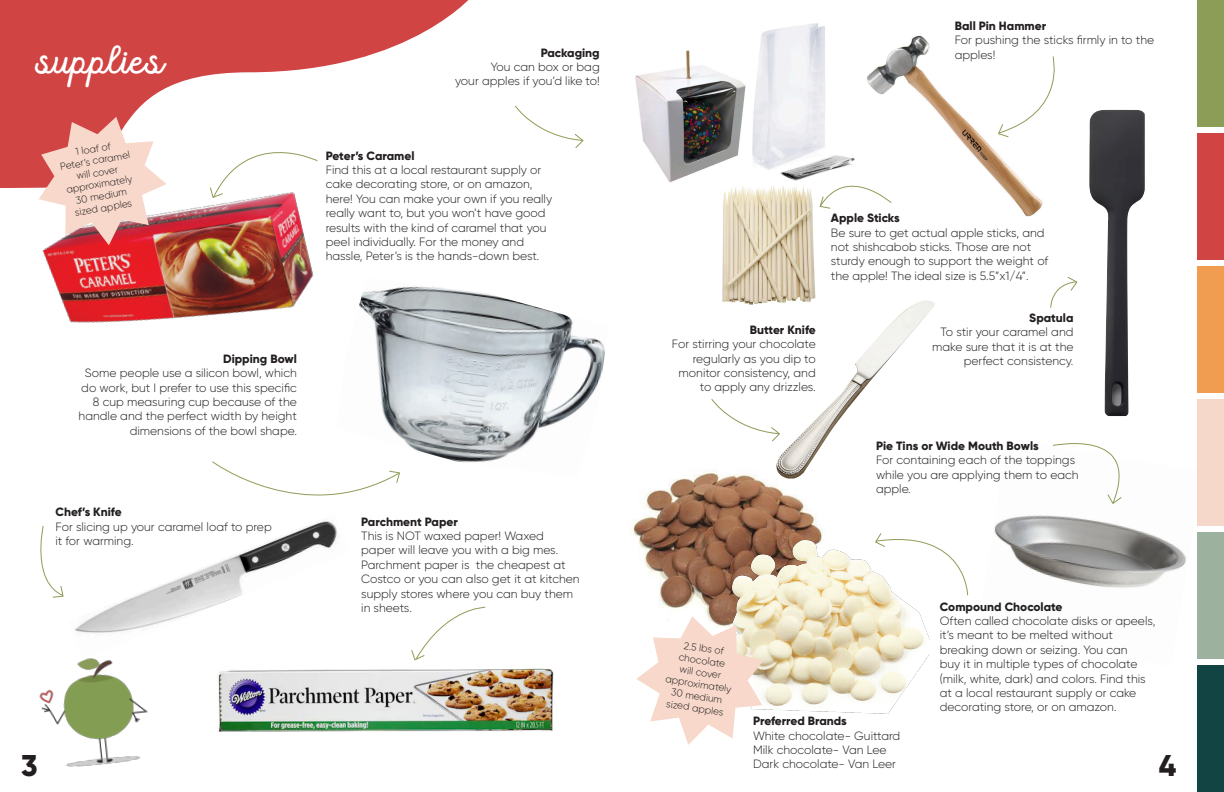
<style>
.page{position:relative;width:1224px;height:792px;background:#fff}
.page>*{position:absolute;margin:0;border:0;box-sizing:border-box;transform-origin:0 0}
.t1{font:48px "Fuster";color:#fff}
.t2{font:800 30px "Gilroy";color:#231f20}
.t3{font:300 12px/14.4px "Gilroy";color:#231f20}
.t4{font:800 12px "Gilroy";color:#231f20}
.t5{font:300 10px "Gilroy";color:#231f20}
</style>
<div class="page">
<svg style="left:0;top:0;width:469px;height:188px;fill:#d04443"></svg>
<img style="left:359px;top:286px;width:246px;height:177px">
<img style="left:632px;top:470px;width:182px;height:146px">
<img style="left:716px;top:516px;width:214px;height:198px">
<img style="left:25px;top:162px;width:309px;height:161px">
<img style="left:722px;top:186px;width:94px;height:118px">
<img style="left:867px;top:36px;width:176px;height:181px">
<img style="left:994px;top:515px;width:192px;height:73px">
<img style="left:1089px;top:110px;width:56px;height:306px">
<img style="left:775px;top:301px;width:159px;height:178px">
<img style="left:217px;top:668px;width:337px;height:64px">
<div style="left:1197px;top:0;width:27px;height:127px;background:#8c9d57"></div>
<div style="left:1197px;top:133px;width:27px;height:127px;background:#d04443"></div>
<div style="left:1197px;top:266px;width:27px;height:127px;background:#f09c51"></div>
<div style="left:1197px;top:399px;width:27px;height:127px;background:#f6d8cb"></div>
<div style="left:1197px;top:532px;width:27px;height:127px;background:#9db29e"></div>
<div style="left:1197px;top:665px;width:27px;height:127px;background:#124444"></div>
<svg style="left:209px;top:127px;width:109px;height:72px"></svg>
<svg style="left:411px;top:606px;width:75px;height:54px"></svg>
<svg style="left:40px;top:526px;width:24px;height:72px"></svg>
<svg style="left:212px;top:461px;width:188px;height:35px"></svg>
<svg style="left:819px;top:164px;width:73px;height:45px"></svg>
<svg style="left:998px;top:55px;width:57px;height:83px"></svg>
<svg style="left:1050px;top:276px;width:28px;height:32px"></svg>
<svg style="left:711px;top:398px;width:69px;height:44px"></svg>
<svg style="left:875px;top:528px;width:94px;height:68px"></svg>
<svg style="left:1053px;top:443px;width:69px;height:61px"></svg>
<img style="left:39px;top:659px;width:109px;height:108px">
<img style="left:75px;top:521px;width:263px;height:138px">
<svg style="left:39px;top:117px;width:127px;height:128px"></svg>
<svg style="left:636px;top:616px;width:128px;height:129px"></svg>
<img style="left:636px;top:50px;width:109px;height:132px">
<img style="left:752px;top:24px;width:103px;height:156px">
<svg style="left:515px;top:105px;width:69px;height:43px"></svg>
<p class="t1" style="left:36px;top:30px;width:130px">supplies</p>
<p class="t5" style="left:75px;top:146px;width:37px;rotate:-10deg">1 loaf of</p>
<p class="t5" style="left:59px;top:161px;width:72px;rotate:-10deg">Peter’s caramel</p>
<p class="t5" style="left:76px;top:170px;width:43px;rotate:-10deg">will cover</p>
<p class="t5" style="left:65px;top:184px;width:68px;rotate:-10deg">approximately</p>
<p class="t5" style="left:75px;top:194px;width:53px;rotate:-10deg">30 medium</p>
<p class="t5" style="left:74px;top:207px;width:59px;rotate:-10deg">sized apples</p>
<p class="t4" style="left:541px;top:45px;width:61px">Packaging</p>
<p class="t3" style="left:491px;top:59px;width:111px">You can box or bag</p>
<p class="t3" style="left:455px;top:74px;width:146px">your apples if you’d like to!</p>
<p class="t4" style="left:326px;top:148px;width:90px">Peter’s Caramel</p>
<p class="t3" style="left:326px;top:162px;width:228px">Find this at a local restaurant supply or cake decorating store, or on amazon, here! You can make your own if you really really want to, but you won’t have good results with the kind of caramel that you peel individually. For the money and hassle, Peter’s is the hands-down best.</p>
<p class="t4" style="left:223px;top:351px;width:75px">Dipping Bowl</p>
<p class="t3" style="left:79px;top:366px;width:220px;text-align:right">Some people use a silicon bowl, which do work, but I prefer to use this specific 8 cup measuring cup because of the handle and the perfect width by height dimensions of the bowl shape.</p>
<p class="t4" style="left:955px;top:18px;width:93px">Ball Pin Hammer</p>
<p class="t3" style="left:955px;top:33px;width:201px">For pushing the sticks firmly in to the apples!</p>
<p class="t4" style="left:750px;top:322px;width:67px">Butter Knife</p>
<p class="t3" style="left:672px;top:337px;width:145px;text-align:right">For stirring your chocolate regularly as you dip to monitor consistency, and to apply any drizzles.</p>
<p class="t4" style="left:831px;top:210px;width:70px">Apple Sticks</p>
<p class="t3" style="left:831px;top:225px;width:219px">Be sure to get actual apple sticks, and not shishcabob sticks. Those are not sturdy enough to support the weight of the apple! The ideal size is 5.5”x1/4”.</p>
<p class="t4" style="left:1029px;top:310px;width:46px">Spatula</p>
<p class="t3" style="left:932px;top:325px;width:143px;text-align:right">To stir your caramel and make sure that it is at the perfect consistency.</p>
<p class="t4" style="left:876px;top:438px;width:164px">Pie Tins or Wide Mouth Bowls</p>
<p class="t3" style="left:876px;top:453px;width:204px">For containing each of the toppings while you are applying them to each apple.</p>
<p class="t4" style="left:55px;top:505px;width:68px">Chef’s Knife</p>
<p class="t3" style="left:55px;top:519px;width:218px">For slicing up your caramel loaf to prep it for warming.</p>
<p class="t4" style="left:361px;top:514px;width:98px">Parchment Paper</p>
<p class="t3" style="left:361px;top:529px;width:220px">This is NOT waxed paper! Waxed paper will leave you with a big mes.<br>Parchment paper is the cheapest at<br>Costco or you can also get it at kitchen supply stores where you can buy them in sheets.</p>
<p class="t4" style="left:940px;top:599px;width:124px">Compound Chocolate</p>
<p class="t3" style="left:940px;top:613px;width:217px">Often called chocolate disks or apeels, it’s meant to be melted without breaking down or seizing. You can<br>buy it in multiple types of chocolate (milk, white, dark) and colors. Find this at a local restaurant supply or cake decorating store, or on amazon.</p>
<p class="t5" style="left:685px;top:639px;width:42px;rotate:8deg">2.5 lbs of</p>
<p class="t5" style="left:680px;top:651px;width:48px;rotate:8deg">chocolate</p>
<p class="t5" style="left:680px;top:663px;width:43px;rotate:8deg">will cover</p>
<p class="t5" style="left:666px;top:673px;width:68px;rotate:8deg">approximately</p>
<p class="t5" style="left:672px;top:686px;width:53px;rotate:8deg">30 medium</p>
<p class="t5" style="left:667px;top:698px;width:59px;rotate:8deg">sized apples</p>
<p class="t4" style="left:753px;top:714px;width:95px">Preferred Brands</p>
<p class="t3" style="left:753px;top:728px;width:149px">White chocolate- Guittard</p>
<p class="t3" style="left:753px;top:743px;width:135px">Milk chocolate- Van Lee</p>
<p class="t3" style="left:753px;top:757px;width:144px">Dark chocolate- Van Leer</p>
<p class="t2" style="left:21px;top:747px;width:18px">3</p>
<p class="t2" style="left:1159px;top:747px;width:19px">4</p>
</div>
